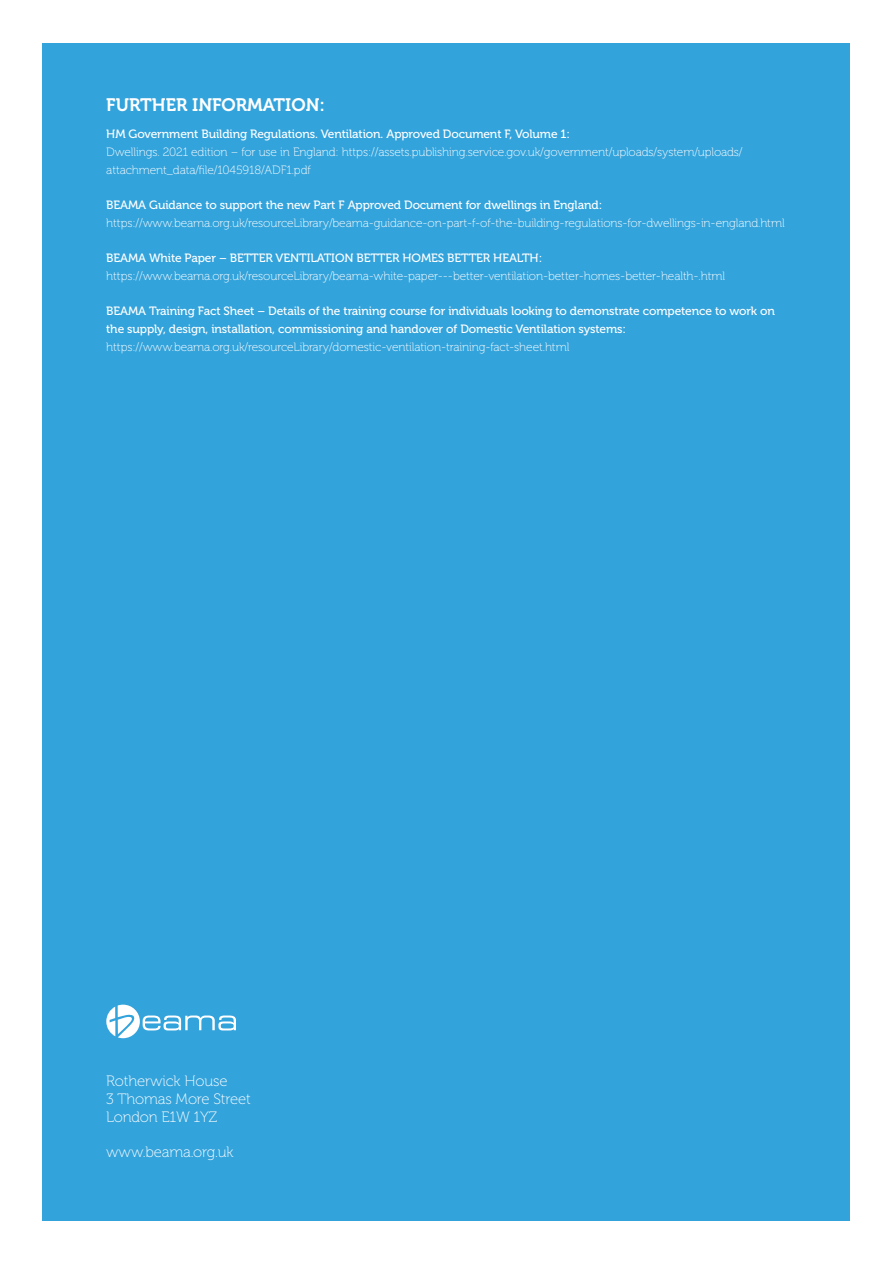
<style>
.page{position:relative;width:893px;height:1263px;background:#fff}
.page>*{position:absolute;margin:0;border:0;box-sizing:border-box;transform-origin:0 0}
.t1{font:18px "Museo 700";color:#fff}
.t2{font:15px/18px "Museo 100";letter-spacing:-.01em;color:#fff}
.t3{font:12px/18px "Museo 100";letter-spacing:-.01em;color:#fff}
.t4{font:12px/18px "Museo 500";letter-spacing:-.01em;color:#fff}
</style>
<div class="page">
<div style="left:43px;top:43px;width:807px;height:1177px;background:#33a3dc"></div>
<svg style="left:106px;top:1004px;width:130px;height:34px"></svg>
<h1 class="t1" style="left:106px;top:95px;width:220px">FURTHER INFORMATION:</h1>
<p class="t4" style="left:106px;top:125px;width:465px">HM Government Building Regulations. Ventilation. Approved Document F, Volume 1:</p>
<p class="t3" style="left:106px;top:143px;width:638px">Dwellings. 2021 edition – for use in England: https://assets.publishing.service.gov.uk/government/uploads/system/uploads/ attachment_data/file/1045918/ADF1.pdf</p>
<p class="t4" style="left:106px;top:196px;width:497px">BEAMA Guidance to support the new Part F Approved Document for dwellings in England:</p>
<p class="t3" style="left:106px;top:214px;width:680px">https://www.beama.org.uk/resourceLibrary/beama-guidance-on-part-f-of-the-building-regulations-for-dwellings-in-england.html</p>
<p class="t4" style="left:106px;top:249px;width:437px">BEAMA White Paper – BETTER VENTILATION BETTER HOMES BETTER HEALTH:</p>
<p class="t3" style="left:106px;top:267px;width:620px">https://www.beama.org.uk/resourceLibrary/beama-white-paper---better-ventilation-better-homes-better-health-.html</p>
<p class="t4" style="left:106px;top:302px;width:670px">BEAMA Training Fact Sheet – Details of the training course for individuals looking to demonstrate competence to work on the supply, design, installation, commissioning and handover of Domestic Ventilation systems:</p>
<p class="t3" style="left:106px;top:338px;width:465px">https://www.beama.org.uk/resourceLibrary/domestic-ventilation-training-fact-sheet.html</p>
<p class="t2" style="left:106px;top:1072px;width:146px">Rotherwick House<br>3 Thomas More Street<br>London E1W 1YZ</p>
<p class="t2" style="left:106px;top:1143px;width:129px">www.beama.org.uk</p>
</div>
